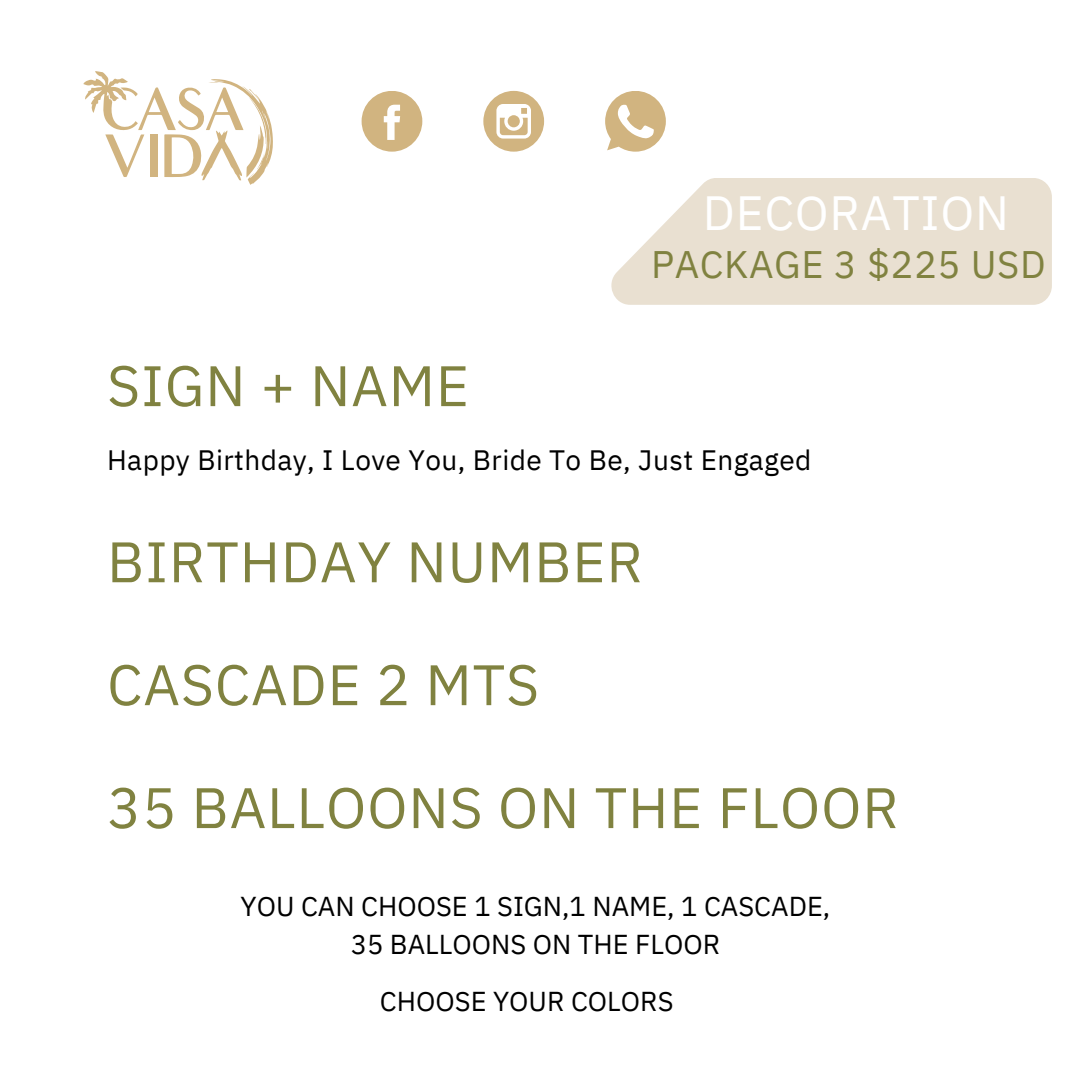
<style>
.page{position:relative;width:1071px;height:1071px;background:#fff}
.page>*{position:absolute;margin:0;border:0;box-sizing:border-box;transform-origin:0 0}
.t1{font:57.05px "IBM Plex Sans";letter-spacing:.015em;color:#808240}
.t2{font:47.95px "IBM Plex Sans";letter-spacing:.015em;color:#fff}
.t3{font:38.32px "IBM Plex Sans";letter-spacing:.015em;color:#808240}
.t4{font:28px "IBM Plex Sans";letter-spacing:.015em;color:#000}
.t5{font:27.3px/38.1px "IBM Plex Sans";color:#000;text-align:center}
</style>
<div class="page">
<svg style="left:83px;top:71px;width:190px;height:114px"></svg>
<svg style="left:362px;top:91px;width:60px;height:61px"></svg>
<svg style="left:483px;top:91px;width:61px;height:61px"></svg>
<svg style="left:611px;top:178px;width:441px;height:127px;background:#ebe3d5"></svg>
<svg style="left:605px;top:91px;width:61px;height:61px"></svg>
<h2 class="t2" style="left:703px;top:181px;width:308px">DECORATION</h2>
<h1 class="t1" style="left:107px;top:348px;width:364px">SIGN + NAME</h1>
<h3 class="t3" style="left:651px;top:239px;width:396px">PACKAGE 3 $225 USD</h3>
<p class="t4" style="left:107px;top:442px;width:706px">Happy Birthday, I Love You, Bride To Be, Just Engaged</p>
<h1 class="t1" style="left:107px;top:524px;width:537px">BIRTHDAY NUMBER</h1>
<h1 class="t1" style="left:107px;top:647px;width:434px">CASCADE 2 MTS</h1>
<h1 class="t1" style="left:107px;top:770px;width:793px">35 BALLOONS ON THE FLOOR</h1>
<p class="t5" style="left:241px;top:886px;width:591px">YOU CAN CHOOSE 1 SIGN,1 NAME, 1 CASCADE,<br>35 BALLOONS ON THE FLOOR</p>
<p class="t5" style="left:380px;top:982px;width:295px">CHOOSE YOUR COLORS</p>
</div>
